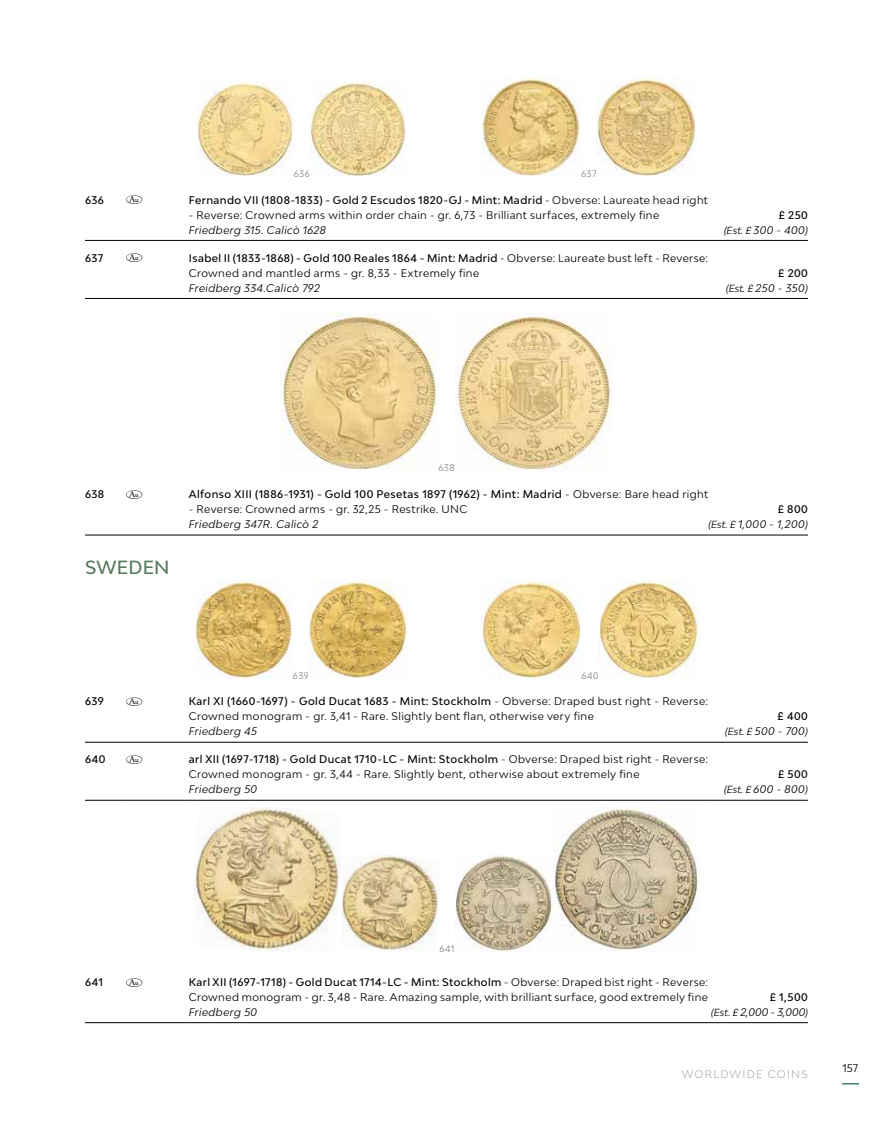
<style>
.page{position:relative;width:893px;height:1127px;background:#fff}
.page>*{position:absolute;margin:0;border:0;box-sizing:border-box;transform-origin:0 0}
.t1{font:500 18px "Bw Modelica";letter-spacing:.01em;color:#587b5e}
.t2{font:12px "bolaffib";color:#000}
.t3{font:10.5px/15px "Bw Modelica";letter-spacing:.04em;color:#000}
.t4{font:500 10.5px "Bw Modelica";letter-spacing:.04em;color:#000}
.t5{font:italic 10.5px/15px "Bw Modelica";letter-spacing:.035em;color:#000;text-align:right}
.t6{font:10.5px "Bw Modelica";letter-spacing:.125em;color:#b3b3b4}
.t7{font:italic 9.75px "Bw Modelica";letter-spacing:.005em;color:#000}
.t8{font:9px "Bw Modelica";letter-spacing:.045em;color:#878787}
.s1{font-weight:400}
.s2{font-weight:500}
.s3{font-size:10.5px}
.s4{font-weight:500;font-style:normal}
.s5{font-size:9.75px}
</style>
<div class="page">
<hr style="left:85px;top:240px;width:40px;height:1px;background:#000">
<hr style="left:125px;top:240px;width:64px;height:1px;background:#000">
<hr style="left:189px;top:240px;width:519px;height:1px;background:#000">
<hr style="left:708px;top:240px;width:100px;height:1px;background:#000">
<img style="left:197px;top:81px;width:96px;height:95px">
<img style="left:310px;top:81px;width:96px;height:96px">
<img style="left:481px;top:77px;width:100px;height:100px">
<img style="left:597px;top:77px;width:99px;height:100px">
<hr style="left:85px;top:298px;width:40px;height:1px;background:#000">
<hr style="left:125px;top:298px;width:64px;height:1px;background:#000">
<hr style="left:189px;top:298px;width:519px;height:1px;background:#000">
<hr style="left:708px;top:298px;width:100px;height:1px;background:#000">
<hr style="left:85px;top:535px;width:40px;height:1px;background:#000">
<hr style="left:125px;top:535px;width:64px;height:1px;background:#000">
<hr style="left:189px;top:535px;width:519px;height:1px;background:#000">
<hr style="left:708px;top:535px;width:100px;height:1px;background:#000">
<img style="left:281px;top:314px;width:156px;height:156px">
<img style="left:455px;top:314px;width:156px;height:156px">
<hr style="left:85px;top:742px;width:40px;height:1px;background:#000">
<hr style="left:125px;top:742px;width:64px;height:1px;background:#000">
<hr style="left:189px;top:742px;width:519px;height:1px;background:#000">
<hr style="left:708px;top:742px;width:100px;height:1px;background:#000">
<img style="left:195px;top:580px;width:98px;height:99px">
<img style="left:309px;top:580px;width:98px;height:99px">
<img style="left:482px;top:581px;width:99px;height:98px">
<img style="left:599px;top:580px;width:99px;height:99px">
<hr style="left:85px;top:800px;width:40px;height:1px;background:#000">
<hr style="left:125px;top:800px;width:64px;height:1px;background:#000">
<hr style="left:189px;top:800px;width:519px;height:1px;background:#000">
<hr style="left:708px;top:800px;width:100px;height:1px;background:#000">
<hr style="left:85px;top:1022px;width:40px;height:1px;background:#000">
<hr style="left:125px;top:1022px;width:64px;height:1px;background:#000">
<hr style="left:189px;top:1022px;width:519px;height:1px;background:#000">
<hr style="left:708px;top:1022px;width:100px;height:1px;background:#000">
<img style="left:194px;top:807px;width:146px;height:144px">
<img style="left:341px;top:855px;width:98px;height:96px">
<img style="left:455px;top:855px;width:98px;height:96px">
<img style="left:553px;top:806px;width:146px;height:145px">
<svg style="left:842px;top:1083px;width:17px;height:1px"></svg>
<p class="t8" style="left:294px;top:168px;width:18px">636</p>
<p class="t8" style="left:581px;top:168px;width:17px">637</p>
<p class="t4" style="left:85px;top:193px;width:20px">636</p>
<p class="t2" style="left:125px;top:193px;width:21px">U</p>
<p class="t4" style="left:189px;top:193px;width:521px">Fernando VII (1808-1833) - Gold 2 Escudos 1820-GJ - Mint: Madrid <span class="s1">- Obverse: Laureate head right</span></p>
<p class="t3" style="left:189px;top:207px;width:472px">- Reverse: Crowned arms within order chain - gr. 6,73 - Brilliant surfaces, extremely fine</p>
<p class="t5" style="left:189px;top:222px;width:139px">Friedberg 315. Calicò 1628</p>
<p class="t4" style="left:85px;top:251px;width:20px">637</p>
<p class="t2" style="left:125px;top:251px;width:21px">U</p>
<p class="t3" style="left:189px;top:250px;width:521px"><span class="s2">Isabel II (1833-1868) - Gold 100 Reales 1864 - Mint: Madrid</span> - Obverse: Laureate bust left - Reverse:<br>Crowned and mantled arms - gr. 8,33 - Extremely fine</p>
<p class="t5" style="left:189px;top:280px;width:133px">Freidberg 334.Calicò 792</p>
<p class="t4" style="left:779px;top:208px;width:31px">£ 250</p>
<p class="t7" style="left:724px;top:224px;width:85px">(Est. £ <span class="s3">300 - 400</span>)</p>
<p class="t4" style="left:778px;top:266px;width:31px">£ 200</p>
<p class="t7" style="left:726px;top:282px;width:83px">(Est. £ <span class="s3">250 - 350</span>)</p>
<p class="t8" style="left:438px;top:462px;width:18px">638</p>
<p class="t4" style="left:85px;top:487px;width:21px">638</p>
<p class="t2" style="left:125px;top:487px;width:21px">U</p>
<p class="t4" style="left:189px;top:487px;width:521px">Alfonso XIII (1886-1931) - Gold 100 Pesetas 1897 (1962) - Mint: Madrid <span class="s1">- Obverse: Bare head right</span></p>
<p class="t3" style="left:189px;top:501px;width:280px">- Reverse: Crowned arms - gr. 32,25 - Restrike. UNC</p>
<p class="t5" style="left:189px;top:516px;width:131px">Friedberg 347R. Calicò 2</p>
<p class="t5" style="left:709px;top:501px;width:101px"><span class="s4">£ 800<br></span><span class="s5">(Est. £</span> 1,000 - 1,200<span class="s5">)</span></p>
<h1 class="t1" style="left:85px;top:556px;width:86px">SWEDEN</h1>
<p class="t8" style="left:293px;top:669px;width:17px">639</p>
<p class="t8" style="left:581px;top:669px;width:19px">640</p>
<p class="t4" style="left:85px;top:695px;width:20px">639</p>
<p class="t2" style="left:125px;top:695px;width:21px">U</p>
<p class="t3" style="left:189px;top:694px;width:521px"><span class="s2">Karl XI (1660-1697) - Gold Ducat 1683 - Mint: Stockholm</span> - Obverse: Draped bust right - Reverse:<br>Crowned monogram - gr. 3,41 - Rare. Slightly bent flan, otherwise very fine</p>
<p class="t5" style="left:189px;top:724px;width:70px">Friedberg 45</p>
<p class="t4" style="left:85px;top:753px;width:22px">640</p>
<p class="t2" style="left:125px;top:753px;width:21px">U</p>
<p class="t3" style="left:189px;top:752px;width:521px"><span class="s2">arl XII (1697-1718) - Gold Ducat 1710-LC - Mint: Stockholm</span> - Obverse: Draped bist right - Reverse:<br>Crowned monogram - gr. 3,44 - Rare. Slightly bent, otherwise about extremely fine</p>
<p class="t5" style="left:189px;top:782px;width:70px">Friedberg 50</p>
<p class="t4" style="left:778px;top:710px;width:32px">£ 400</p>
<p class="t7" style="left:725px;top:725px;width:84px">(Est. £ <span class="s3">500 - 700</span>)</p>
<p class="t4" style="left:778px;top:768px;width:31px">£ 500</p>
<p class="t7" style="left:724px;top:783px;width:85px">(Est. £ <span class="s3">600 - 800</span>)</p>
<p class="t8" style="left:440px;top:942px;width:17px">641</p>
<p class="t4" style="left:85px;top:975px;width:19px">641</p>
<p class="t2" style="left:125px;top:975px;width:21px">U</p>
<p class="t3" style="left:189px;top:974px;width:521px"><span class="s2">Karl XII (1697-1718) - Gold Ducat 1714-LC - Mint: Stockholm</span> - Obverse: Draped bist right - Reverse:<br>Crowned monogram - gr. 3,48 - Rare. Amazing sample, with brilliant surface, good extremely fine</p>
<p class="t5" style="left:189px;top:1004px;width:70px">Friedberg 50</p>
<p class="t5" style="left:711px;top:989px;width:98px"><span class="s4">£ 1,500<br></span><span class="s5">(Est. £</span> 2,000 - 3,000<span class="s5">)</span></p>
<p class="t6" style="left:682px;top:1067px;width:128px">WORLDWIDE COINS</p>
<p class="t3" style="left:843px;top:1060px;width:17px">157</p>
</div>
